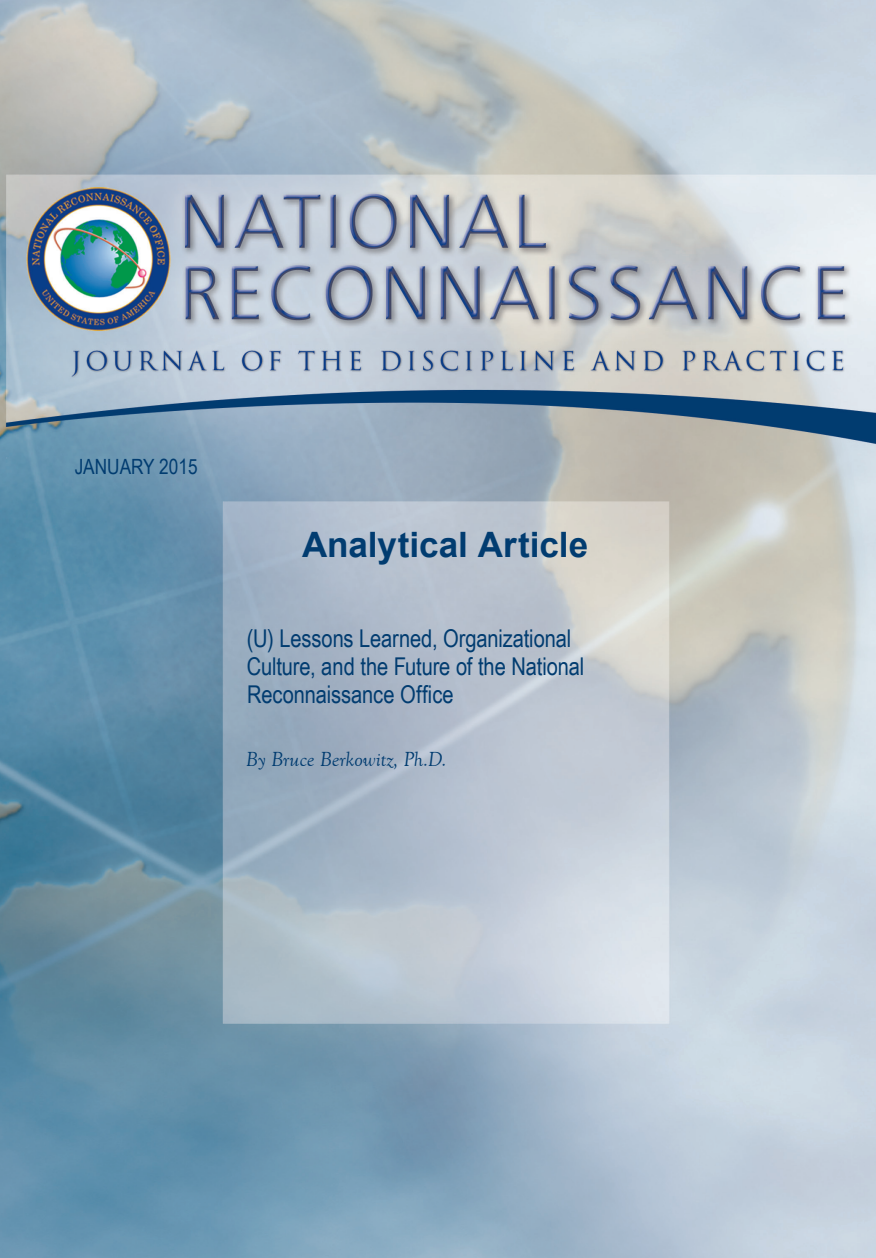
<style>
.page{position:relative;width:876px;height:1258px;background:#fff}
.page>*{position:absolute;margin:0;border:0;box-sizing:border-box;transform-origin:0 0}
.t1{font:700 35px "Arial";color:#013c70}
.t2{font:24.5px/28px "Arial Narrow";letter-spacing:-.005em;color:#013c70}
.t3{font:italic 21px "Goudy Old Style T";letter-spacing:.005em;color:#013c70}
.t4{font:21px "Arial Narrow";color:#013c70}
</style>
<div class="page">
<img style="left:0;top:0;width:875px;height:1258px">
<p class="t4" style="left:75px;top:451px;width:124px">JANUARY 2015</p>
<h1 class="t1" style="left:302px;top:521px;width:287px">Analytical Article</h1>
<p class="t2" style="left:246px;top:623px;width:339px">(U) Lessons Learned, Organizational<br>Culture, and the Future of the National<br>Reconnaissance Office</p>
<p class="t3" style="left:246px;top:747px;width:202px">By Bruce Berkowitz, Ph.D.</p>
</div>
